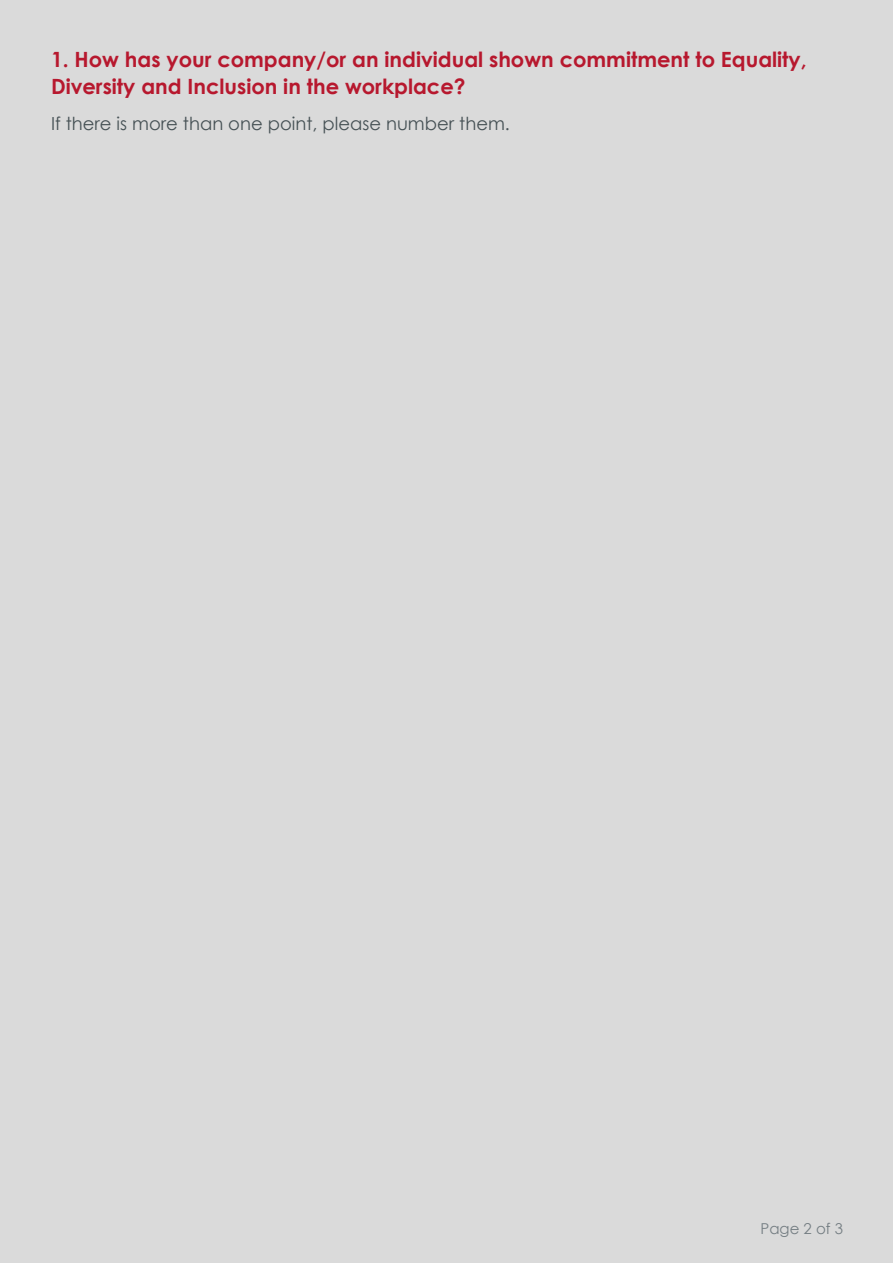
<style>
.page{position:relative;width:893px;height:1263px;background:#dadada}
.page>*{position:absolute;margin:0;border:0;box-sizing:border-box;transform-origin:0 0}
.t1{font:700 21px/27px "Century Gothic";color:#b7182e}
.t2{font:18px "Century Gothic";color:#465155}
.t3{font:15px "Century Gothic";color:#757e83}
</style>
<div class="page">
<p class="t1" style="left:51px;top:45px;width:757px">1. How has your company/or an individual shown commitment to Equality,<br>Diversity and Inclusion in the workplace?</p>
<p class="t2" style="left:51px;top:111px;width:460px">If there is more than one point, please number them.</p>
<p class="t3" style="left:760px;top:1218px;width:84px">Page 2 of 3</p>
</div>
